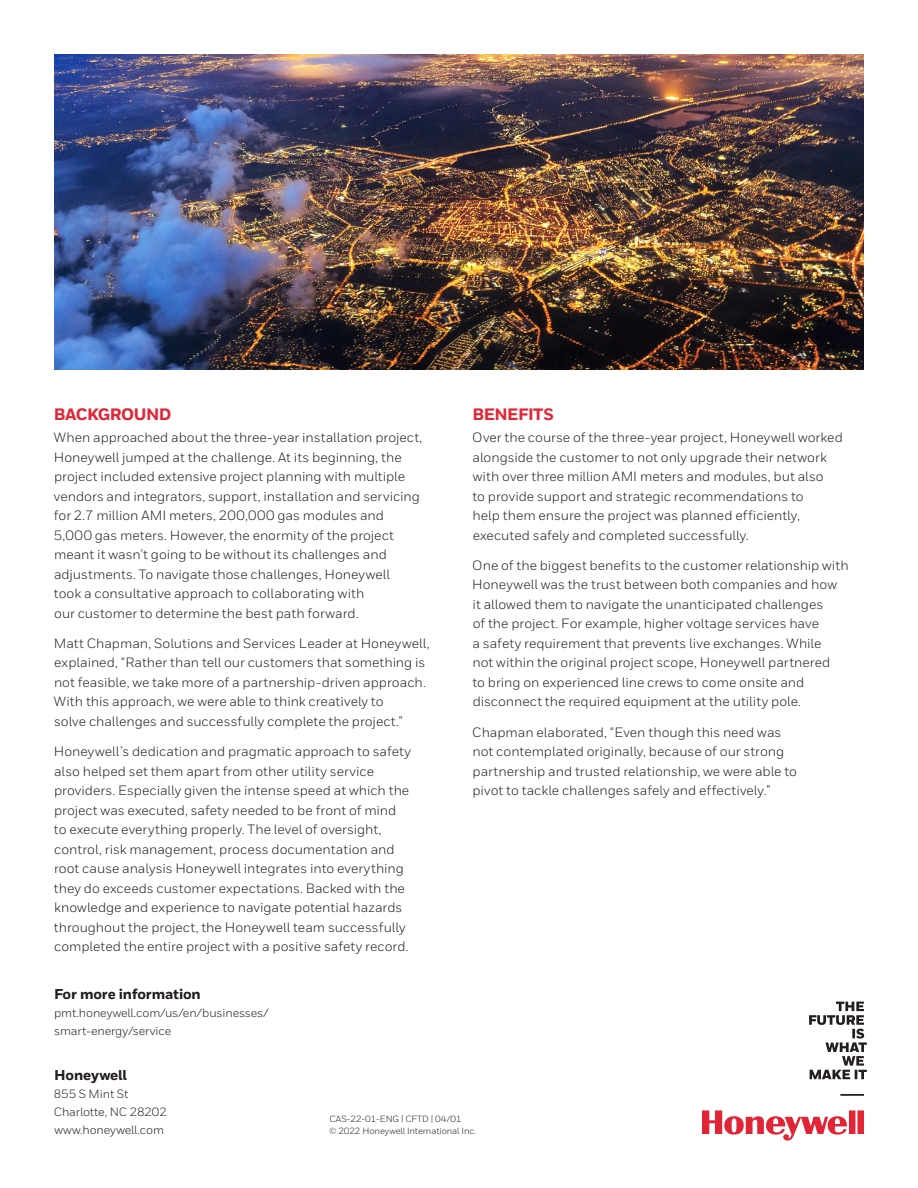
<style>
.page{position:relative;width:918px;height:1188px;background:#fff}
.page>*{position:absolute;margin:0;border:0;box-sizing:border-box;transform-origin:0 0}
.Heading_2__11_12{font:800 16.5px "Honeywell Sans";letter-spacing:-.03em;color:#e22536}
.Cover__Address_Block{font:800 14.25px "Honeywell Sans";letter-spacing:-.01em;color:#231f20}
.Body__9_13_pt{font:13.5px/19.5px "Honeywell Sans";color:#231f20}
.Cover__Address_Block-2{font:12px/18px "Honeywell Sans";letter-spacing:-.01em;color:#231f20}
.Cover__Copyright{font:9px "Honeywell Sans";letter-spacing:-.01em;color:#231f20}
</style>
<div class="page">
<img style="left:54px;top:54px;width:810px;height:315px">
<svg style="left:809px;top:1002px;width:58px;height:94px"></svg>
<svg style="left:702px;top:1110px;width:162px;height:31px"></svg>
<p class="Heading_2__11_12" style="left:54px;top:404px;width:119px">BACKGROUND</p>
<p class="Body__9_13_pt" style="left:54px;top:428px;width:370px">When approached about the three-year installation project, Honeywell jumped at the challenge. At its beginning, the project included extensive project planning with multiple vendors and integrators, support, installation and servicing for 2.7 million AMI meters, 200,000 gas modules and 5,000 gas meters. However, the enormity of the project meant it wasn’t going to be without its challenges and adjustments. To navigate those challenges, Honeywell<br>took a consultative approach to collaborating with<br>our customer to determine the best path forward.</p>
<p class="Body__9_13_pt" style="left:54px;top:633px;width:377px">Matt Chapman, Solutions and Services Leader at Honeywell, explained, “Rather than tell our customers that something is not feasible, we take more of a partnership-driven approach.<br>With this approach, we were able to think creatively to<br>solve challenges and successfully complete the project.”</p>
<p class="Body__9_13_pt" style="left:54px;top:742px;width:359px">Honeywell’s dedication and pragmatic approach to safety also helped set them apart from other utility service providers. Especially given the intense speed at which the project was executed, safety needed to be front of mind to execute everything properly. The level of oversight, control, risk management, process documentation and root cause analysis Honeywell integrates into everything they do exceeds customer expectations. Backed with the knowledge and experience to navigate potential hazards throughout the project, the Honeywell team successfully completed the entire project with a positive safety record.</p>
<p class="Heading_2__11_12" style="left:472px;top:404px;width:83px">BENEFITS</p>
<p class="Body__9_13_pt" style="left:472px;top:428px;width:372px">Over the course of the three-year project, Honeywell worked alongside the customer to not only upgrade their network with over three million AMI meters and modules, but also<br>to provide support and strategic recommendations to<br>help them ensure the project was planned efficiently, executed safely and completed successfully.</p>
<p class="Body__9_13_pt" style="left:472px;top:555px;width:378px">One of the biggest benefits to the customer relationship with Honeywell was the trust between both companies and how<br>it allowed them to navigate the unanticipated challenges<br>of the project. For example, higher voltage services have<br>a safety requirement that prevents live exchanges. While<br>not within the original project scope, Honeywell partnered<br>to bring on experienced line crews to come onsite and disconnect the required equipment at the utility pole.</p>
<p class="Body__9_13_pt" style="left:472px;top:722px;width:326px">Chapman elaborated, “Even though this need was not contemplated originally, because of our strong partnership and trusted relationship, we were able to pivot to tackle challenges safely and effectively.”</p>
<p class="Cover__Address_Block" style="left:54px;top:985px;width:148px">For more information</p>
<p class="Cover__Address_Block-2" style="left:54px;top:1004px;width:216px">pmt.honeywell.com/us/en/businesses/ smart-energy/service</p>
<p class="Cover__Address_Block" style="left:54px;top:1066px;width:74px">Honeywell</p>
<p class="Cover__Address_Block-2" style="left:54px;top:1085px;width:76px">855 S Mint St</p>
<p class="Cover__Address_Block-2" style="left:54px;top:1103px;width:115px">Charlotte, NC 28202</p>
<p class="Cover__Address_Block-2" style="left:54px;top:1121px;width:111px">www.honeywell.com</p>
<p class="Cover__Copyright" style="left:330px;top:1114px;width:134px">CAS-22-01-ENG | CFTD | 04/01</p>
<p class="Cover__Copyright" style="left:329px;top:1126px;width:149px">© 2022 Honeywell International Inc.</p>
</div>
